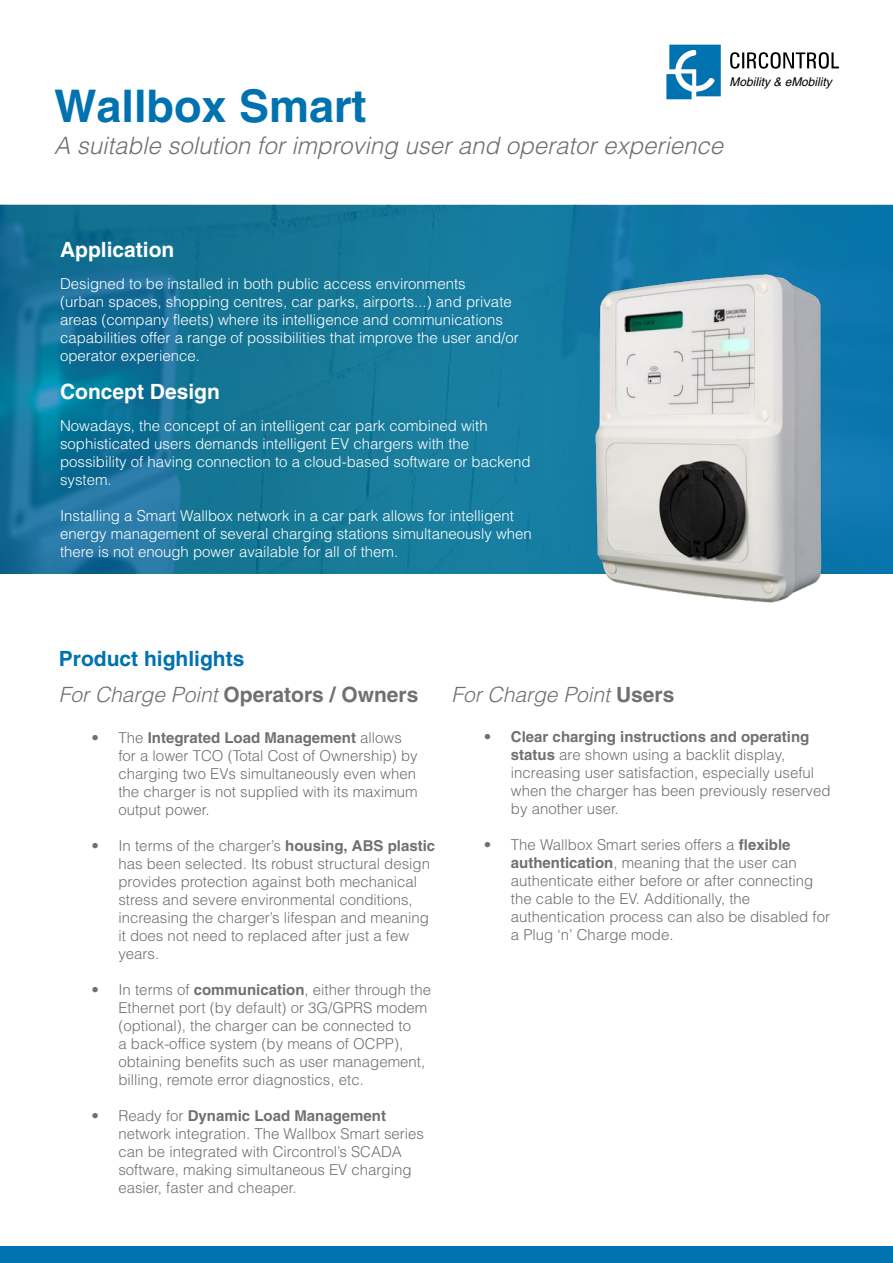
<style>
.page{position:relative;width:893px;height:1263px;background:#fff}
.page>*{position:absolute;margin:0;border:0;box-sizing:border-box;transform-origin:0 0}
.t1{font:700 45px "Helvetica";color:#0072b0}
.t2{font:italic 300 24px "Helvetica";color:#6f716f}
.t3{font:700 21px/36.8px "Helvetica";color:#0072b0}
.t4{font:700 21px "Helvetica";color:#fff}
.t5{font:italic 300 21px "Helvetica";color:#6f716f}
.t6{font:300 15px/18px "Helvetica";color:#6f716f}
.t7{font:300 15px/18px "Helvetica";color:#fff}
.t8{font:italic 12px "Helvetica";color:#000}
.s1{font-weight:300;font-style:italic;color:#6f716f}
.s2{color:#6f716f}
.s3{font-weight:700}
.s4{font-weight:700;font-style:normal}
</style>
<div class="page">
<svg style="left:666px;top:45px;width:55px;height:54px"></svg>
<svg style="left:730px;top:52px;width:109px;height:17px"></svg>
<div style="left:0;top:1247px;width:893px;height:16px;background:#0072b0"></div>
<svg style="left:0;top:205px;width:893px;height:368px;background:#14779c"></svg>
<img style="left:563px;top:245px;width:287px;height:358px">
<p class="t8" style="left:729px;top:75px;width:104px">Mobility &amp; eMobility</p>
<h1 class="t1" style="left:54px;top:79px;width:314px">Wallbox Smart</h1>
<h2 class="t2" style="left:54px;top:130px;width:671px">A suitable solution for improving user and operator experience</h2>
<h3 class="t4" style="left:60px;top:237px;width:116px">Application</h3>
<p class="t7" style="left:60px;top:275px;width:460px">Designed to be installed in both public access environments<br>(urban spaces, shopping centres, car parks, airports...) and private areas (company fleets) where its intelligence and communications capabilities offer a range of possibilities that improve the user and/or operator experience.</p>
<h3 class="t4" style="left:60px;top:379px;width:161px">Concept Design</h3>
<p class="t7" style="left:60px;top:417px;width:472px">Nowadays, the concept of an intelligent car park combined with sophisticated users demands intelligent EV chargers with the possibility of having connection to a cloud-based software or backend system.</p>
<p class="t7" style="left:60px;top:507px;width:473px">Installing a Smart Wallbox network in a car park allows for intelligent energy management of several charging stations simultaneously when there is not enough power available for all of them.</p>
<h3 class="t3" style="left:59px;top:639px;width:361px">Product highlights<br><span class="s1">For Charge Point</span> <span class="s2">Operators / Owners</span></h3>
<p class="t6" style="left:118px;top:728px;width:301px;text-indent:-27px">• The <span class="s3">Integrated Load Management</span> allows for a lower TCO (Total Cost of Ownership) by charging two EVs simultaneously even when the charger is not supplied with its maximum output power.</p>
<p class="t6" style="left:118px;top:836px;width:318px;text-indent:-27px">• In terms of the charger’s <span class="s3">housing, ABS plastic </span>has been selected. Its robust structural design provides protection against both mechanical stress and severe environmental conditions, increasing the charger’s lifespan and meaning it does not need to replaced after just a few years.</p>
<p class="t6" style="left:118px;top:980px;width:314px;text-indent:-27px">• In terms of <span class="s3">communication</span>, either through the Ethernet port (by default) or 3G/GPRS modem (optional), the charger can be connected to<br>a back-office system (by means of OCPP), obtaining benefits such as user management, billing, remote error diagnostics, etc.</p>
<p class="t6" style="left:118px;top:1106px;width:307px;text-indent:-27px">• Ready for <span class="s3">Dynamic Load Management </span>network integration. The Wallbox Smart series can be integrated with Circontrol’s SCADA software, making simultaneous EV charging easier, faster and cheaper.</p>
<h3 class="t5" style="left:451px;top:682px;width:224px">For Charge Point <span class="s4">Users</span></h3>
<p class="t6" style="left:511px;top:728px;width:321px;text-indent:-27px">• <span class="s3">Clear charging instructions and operating status</span> are shown using a backlit display, increasing user satisfaction, especially useful when the charger has been previously reserved by another user.</p>
<p class="t6" style="left:511px;top:836px;width:321px;text-indent:-27px">• The Wallbox Smart series offers a <span class="s3">flexible authentication</span>, meaning that the user can authenticate either before or after connecting the cable to the EV. Additionally, the authentication process can also be disabled for a Plug ‘n’ Charge mode.</p>
</div>
